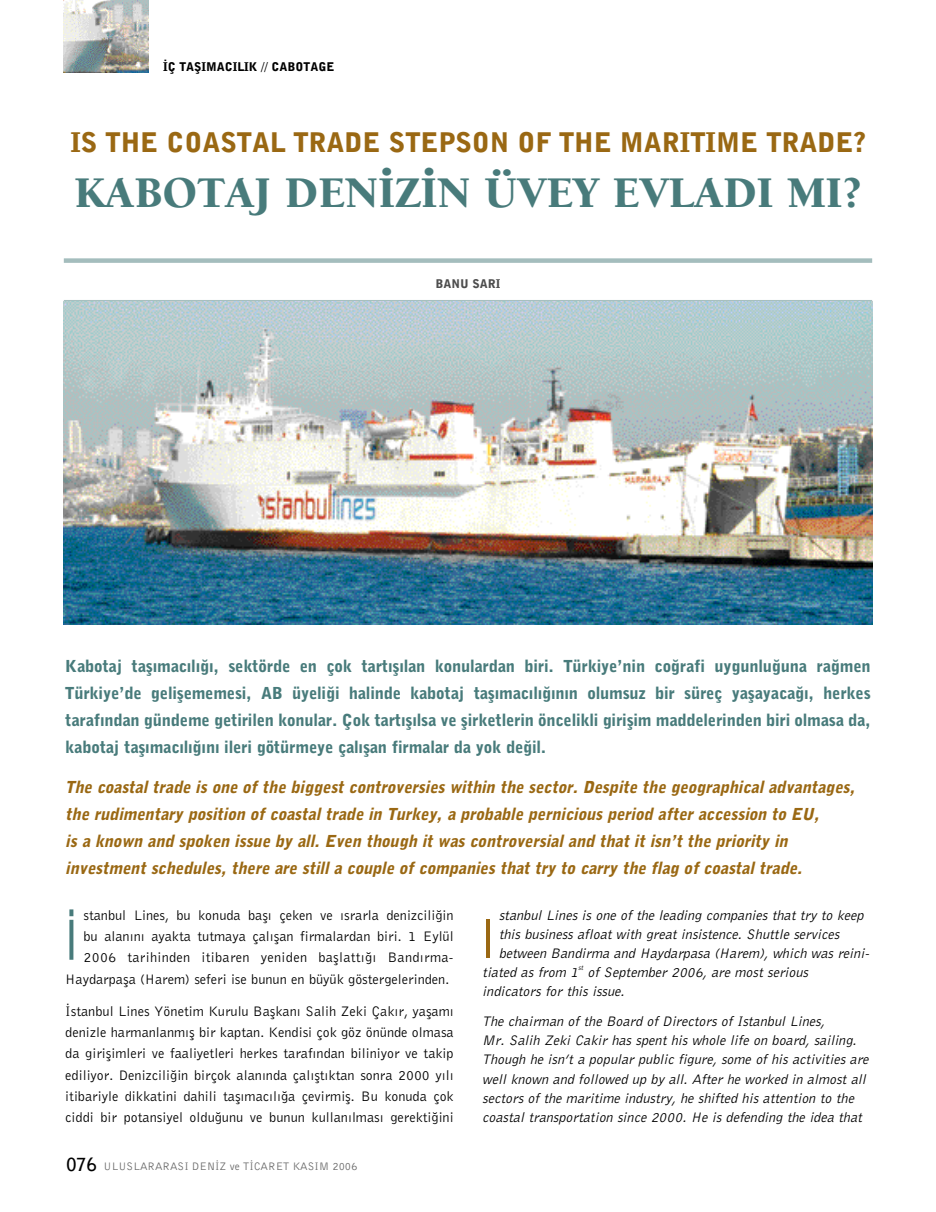
<style>
.page{position:relative;width:936px;height:1212px;background:#fff}
.page>*{position:absolute;margin:0;border:0;box-sizing:border-box;transform-origin:0 0}
.t1{font:54px "Avant Gar Turk";color:#487b7b}
.t2{font:51.6px "Avant Gar Turk";color:#9a6813}
.t3{font:45px "Berkeley T Black";color:#487b7b}
.t4{font:27px "Bell Gothic BT Black Ti";color:#9a6813}
.t5{font:16.5px/27px "Bell Gothic BT Black Ti";letter-spacing:-.01em;color:#487b7b;text-align:justify}
.t6{font:16.5px/27px "Bell Gothic BT Black Elekt Italic Ti";letter-spacing:-.005em;color:#9a6813}
.t7{font:14.25px/19.4px "Bell Gothic BT Elek Italic Ti";color:#000}
.t8{font:14.25px/21.3px "Bell Gothic BT Roman Ti";color:#000;text-align:justify}
.t9{font:14.25px "Bell Gothic BT Roman Ti";letter-spacing:.02em;color:#000}
.t10{font:12px "Bell Gothic BT Black Ti";color:#000}
.t11{font:12px "Bell Gothic BT Black Ti";color:#4d4d4d}
.t12{font:11.25px "Bell Gothic BT Roman Ti";color:#666}
.t13{font:7.2px "Bell Gothic BT Elek Italic Ti";color:#000}
.s1{font-family:"Bell Gothic BT Bold Ti";font-size:18px;color:#000}
</style>
<div class="page">
<img style="left:64px;top:0;width:85px;height:72px">
<img style="left:64px;top:302px;width:808px;height:323px">
<div style="left:64px;top:258px;width:808px;height:5px;background:#a4bdbd"></div>
<hr style="left:64px;top:300px;width:808px;height:1px;background:#a4bdbd">
<p class="t10" style="left:163px;top:59px;width:173px">‹Ç TAfiIMACILIK // CABOTAGE</p>
<h3 class="t4" style="left:70px;top:125px;width:796px">IS THE COASTAL TRADE STEPSON OF THE MARITIME TRADE?</h3>
<h3 class="t3" style="left:74px;top:159px;width:788px">KABOTAJ DEN‹Z‹N ÜVEY EVLADI MI?</h3>
<p class="t11" style="left:435px;top:276px;width:66px">BANU SARI</p>
<p class="t5" style="left:65px;top:653px;width:806px">Kabotaj tafl›mac›l›¤›, sektörde en çok tart›fl›lan konulardan biri. Türkiye’nin co¤rafi uygunlu¤una ra¤men Türkiye’de geliflememesi, AB üyeli¤i halinde kabotaj tafl›mac›l›¤›n›n olumsuz bir süreç yaflayaca¤›, herkes taraf›ndan gündeme getirilen konular. Çok tart›fl›lsa ve flirketlerin öncelikli giriflim maddelerinden biri olmasa da, kabotaj tafl›mac›l›¤›n› ileri götürmeye çal›flan firmalar da yok de¤il.</p>
<p class="t6" style="left:65px;top:773px;width:791px">The coastal trade is one of the biggest controversies within the sector. Despite the geographical advantages, the rudimentary position of coastal trade in Turkey, a probable pernicious period after accession to EU,<br>is a known and spoken issue by all. Even though it was controversial and that it isn’t the priority in investment schedules, there are still a couple of companies that try to carry the flag of coastal trade.</p>
<h1 class="t1" style="left:65px;top:906px;width:14px">‹</h1>
<p class="t8" style="left:83px;top:904px;width:371px">stanbul Lines, bu konuda bafl› çeken ve ›srarla denizcili¤in</p>
<p class="t8" style="left:83px;top:925px;width:371px">bu alan›n› ayakta tutmaya çal›flan firmalardan biri. 1 Eylül</p>
<p class="t9" style="left:83px;top:949px;width:371px">2006 tarihinden itibaren yeniden bafllatt›¤› Band›rma-</p>
<p class="t8" style="left:65px;top:968px;width:385px">Haydarpafla (Harem) seferi ise bunun en büyük göstergelerinden.</p>
<p class="t8" style="left:65px;top:1000px;width:390px">‹stanbul Lines Yönetim Kurulu Baflkan› Salih Zeki Çak›r, yaflam› denizle harmanlanm›fl bir kaptan. Kendisi çok göz önünde olmasa da giriflimleri ve faaliyetleri herkes taraf›ndan biliniyor ve takip ediliyor. Denizcili¤in birçok alan›nda çal›flt›ktan sonra 2000 y›l› itibariyle dikkatini dahili tafl›mac›l›¤a çevirmifl. Bu konuda çok ciddi bir potansiyel oldu¤unu ve bunun kullan›lmas› gerekti¤ini</p>
<p class="t12" style="left:67px;top:1159px;width:292px"><span class="s1">076</span> ULUSLARARASI DEN‹Z ve T‹CARET KASIM 2006</p>
<p class="t7" style="left:498px;top:905px;width:366px">stanbul Lines is one of the leading companies that try to keep</p>
<p class="t7" style="left:498px;top:924px;width:342px">this business afloat with great insistence. Shuttle services</p>
<p class="t7" style="left:498px;top:943px;width:372px">between Bandirma and Haydarpasa (Harem), which was reini-</p>
<p class="t7" style="left:482px;top:962px;width:97px">tiated as from 1</p>
<p class="t13" style="left:578px;top:963px;width:7px">st</p>
<h2 class="t2" style="left:482px;top:906px;width:13px">I</h2>
<p class="t7" style="left:482px;top:962px;width:327px;text-indent:105px">of September 2006, are most serious indicators for this issue.</p>
<p class="t7" style="left:482px;top:1011px;width:388px">The chairman of the Board of Directors of Istanbul Lines,<br>Mr. Salih Zeki Cakir has spent his whole life on board, sailing.<br>Though he isn’t a popular public figure, some of his activities are well known and followed up by all. After he worked in almost all sectors of the maritime industry, he shifted his attention to the coastal transportation since 2000. He is defending the idea that</p>
</div>
